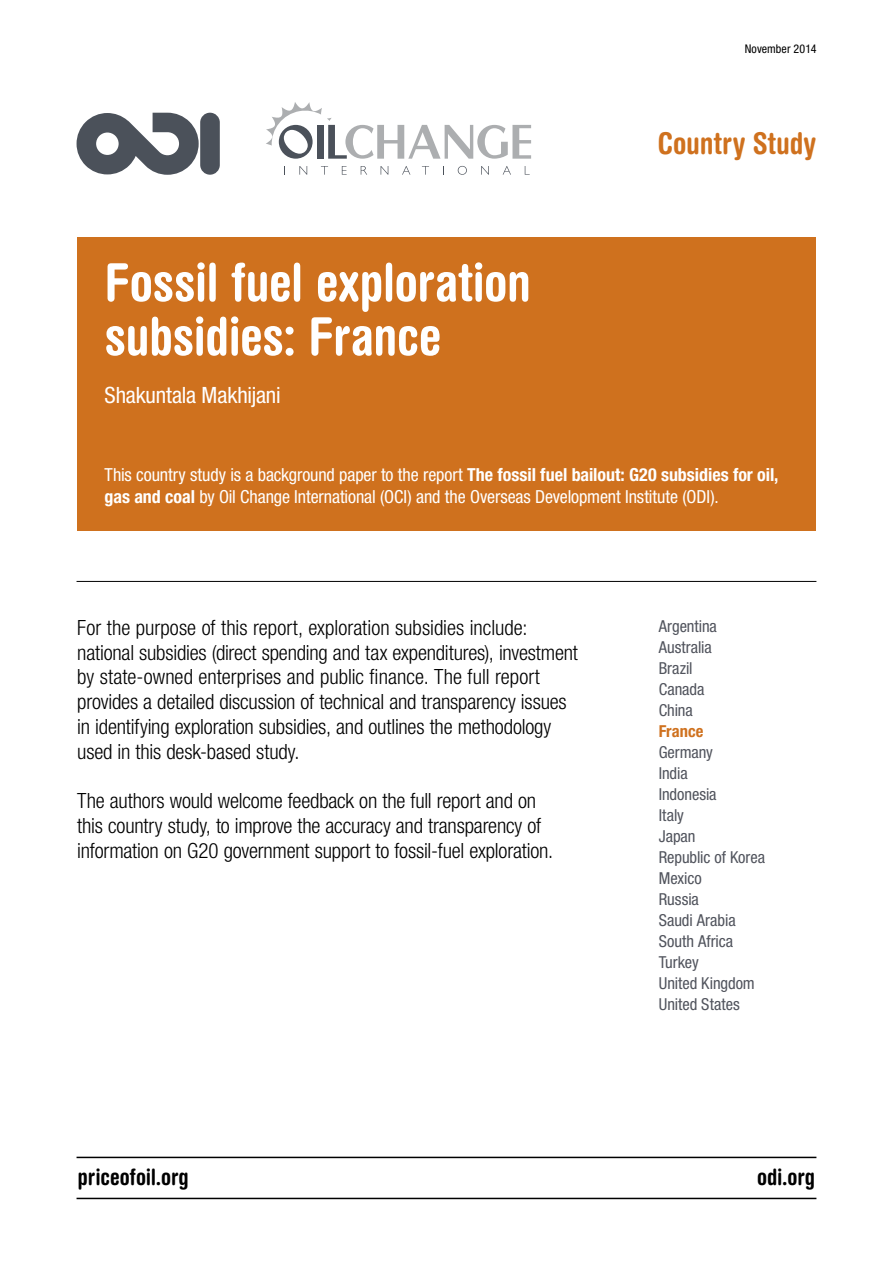
<style>
.page{position:relative;width:893px;height:1263px;background:#fff}
.page>*{position:absolute;margin:0;border:0;box-sizing:border-box;transform-origin:0 0}
.t1{font:700 condensed 52.5px/54px "Helvetica Rounded LT Std";letter-spacing:-.01em;color:#fff}
.t2{font:700 condensed 30px "Helvetica Rounded LT Std";letter-spacing:.005em;color:#cf711e}
.t3{font:700 condensed 22.5px "Helvetica Rounded LT Std";color:#000}
.t4{font:condensed 22.5px "Helvetica Neue LT Std";letter-spacing:-.005em;color:#fff}
.t5{font:300 condensed 21px/24.8px "Helvetica Neue LT Std";letter-spacing:-.005em;color:#000}
.t6{font:condensed 18px/21.6px "Helvetica Neue LT Std";letter-spacing:-.005em;color:#fff}
.t7{font:condensed 16.5px/21px "Helvetica Neue LT Std";letter-spacing:-.005em;color:#51545d}
.t8{font:700 condensed 16.5px "Helvetica Neue LT Std";letter-spacing:.005em;color:#cf711e}
.t9{font:condensed 12px "Helvetica Neue LT Std";letter-spacing:.005em;color:#000}
.s1{font-weight:700}
</style>
<div class="page">
<div style="left:77px;top:237px;width:739px;height:293px;background:#cf711e"></div>
<svg style="left:77px;top:113px;width:122px;height:62px"></svg>
<div style="left:200px;top:113px;width:20px;height:62px;background:#4b515a;border-radius:10px"></div>
<svg style="left:299px;top:166px;width:8px;height:9px"></svg>
<svg style="left:321px;top:166px;width:7px;height:9px"></svg>
<svg style="left:342px;top:166px;width:5px;height:9px"></svg>
<svg style="left:361px;top:166px;width:6px;height:9px"></svg>
<svg style="left:381px;top:166px;width:7px;height:9px"></svg>
<svg style="left:402px;top:166px;width:8px;height:9px"></svg>
<svg style="left:422px;top:166px;width:7px;height:9px"></svg>
<svg style="left:458px;top:166px;width:9px;height:9px"></svg>
<svg style="left:481px;top:166px;width:8px;height:9px"></svg>
<svg style="left:503px;top:166px;width:8px;height:9px"></svg>
<svg style="left:525px;top:166px;width:5px;height:9px"></svg>
<svg style="left:266px;top:102px;width:265px;height:57px"></svg>
<hr style="left:77px;top:581px;width:739px;height:1px;background:#000">
<hr style="left:77px;top:1157px;width:739px;height:1px;background:#000">
<hr style="left:77px;top:1198px;width:739px;height:1px;background:#000">
<p class="t9" style="left:745px;top:42px;width:73px">November 2014</p>
<h1 class="t1" style="left:105px;top:254px;width:428px">Fossil fuel exploration subsidies: France</h1>
<p class="t4" style="left:105px;top:382px;width:177px">Shakuntala Makhijani</p>
<h2 class="t2" style="left:658px;top:125px;width:160px">Country Study</h2>
<p class="t6" style="left:105px;top:464px;width:675px">This country study is a background paper to the report <span class="s1">The fossil fuel bailout: G20 subsidies for oil, gas and coal</span> by Oil Change International (OCI) and the Overseas Development Institute (ODI).</p>
<p class="t5" style="left:77px;top:615px;width:502px">For the purpose of this report, exploration subsidies include: national subsidies (direct spending and tax expenditures), investment by state-owned enterprises and public finance. The full report provides a detailed discussion of technical and transparency issues in identifying exploration subsidies, and outlines the methodology used in this desk-based study.</p>
<p class="t5" style="left:77px;top:788px;width:477px">The authors would welcome feedback on the full report and on this country study, to improve the accuracy and transparency of information on G20 government support to fossil-fuel exploration.</p>
<p class="t7" style="left:659px;top:615px;width:60px">Argentina<br>Australia<br>Brazil<br>Canada<br>China</p>
<p class="t8" style="left:659px;top:721px;width:46px">France</p>
<p class="t7" style="left:659px;top:741px;width:108px">Germany<br>India<br>Indonesia<br>Italy<br>Japan<br>Republic of Korea<br>Mexico<br>Russia<br>Saudi Arabia<br>South Africa<br>Turkey<br>United Kingdom<br>United States</p>
<p class="t3" style="left:78px;top:1163px;width:113px">priceofoil.org</p>
<p class="t3" style="left:757px;top:1164px;width:60px">odi.org</p>
</div>
